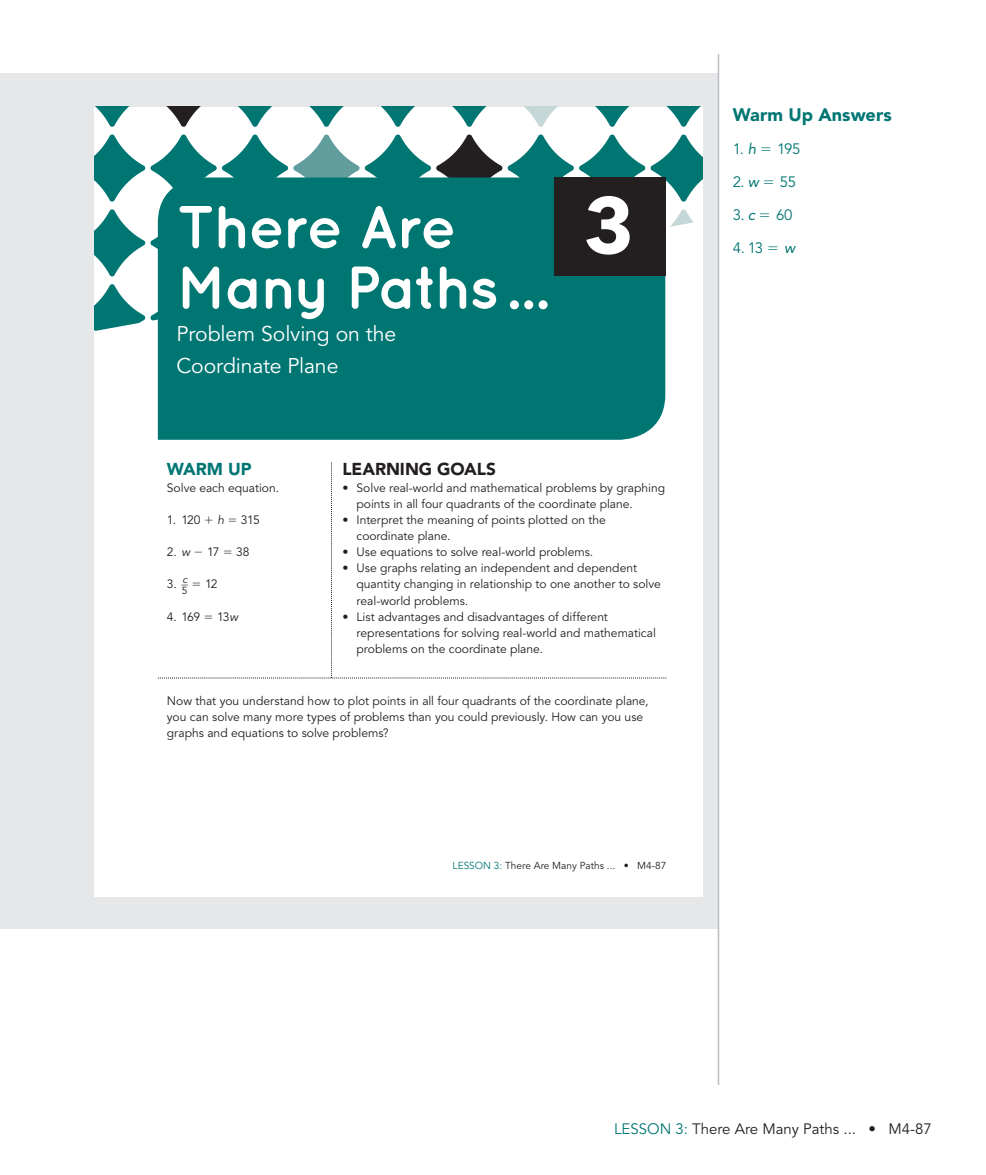
<style>
.page{position:relative;width:986px;height:1175px;background:#fff}
.page>*{position:absolute;margin:0;border:0;box-sizing:border-box;transform-origin:0 0}
.t1{font:700 78.6px "Avenir Next";color:#fff}
.t2{font:700 60.45px "Quicksand";letter-spacing:-.045em;color:#fff}
.t3{font:21.15px/32.2px "Avenir LT Std";letter-spacing:-.005em;color:#fff}
.t4{font:900 18px "Avenir LT Std";letter-spacing:.005em;color:#007673}
.t5{font:900 17.1px "Avenir LT Std";letter-spacing:-.005em;color:#231f20}
.t6{font:900 17.1px "Avenir LT Std";letter-spacing:-.005em;color:#007673}
.t7{font:15px "Avenir LT Std";color:#231f20}
.t8{font:15px "Avenir LT Std";letter-spacing:-.035em;color:#007673}
.t9{font:italic 15px "Avenir LT Std";color:#007673}
.t10{font:12.15px/16.2px "Avenir LT Std";color:#231f20}
.t11{font:10.35px "Avenir LT Std";color:#231f20}
.t12{font:10.05px "Avenir LT Std";color:#231f20}
.s1{font-family:"Mathematical Pi OTF1"}
.s2{font-style:italic}
.s3{color:#007673}
</style>
<div class="page">
<div style="left:0;top:73px;width:717px;height:856px;background:#e6e7e9"></div>
<hr style="left:717px;top:54px;width:2px;height:1030px;background:#bcbdc0">
<div style="left:94px;top:107px;width:608px;height:789px;background:#fff"></div>
<svg style="left:96px;top:107px;width:604px;height:20px"></svg>
<svg style="left:94px;top:134px;width:608px;height:68px"></svg>
<svg style="left:94px;top:209px;width:600px;height:68px"></svg>
<svg style="left:94px;top:284px;width:572px;height:49px"></svg>
<div style="left:158px;top:177px;width:507px;height:263px;background:#007673"></div>
<div style="left:554px;top:177px;width:111px;height:99px;background:#231f20"></div>
<svg style="left:158px;top:462px;width:508px;height:216px"></svg>
<h2 class="t2" style="left:176px;top:207px;width:282px">There Are</h2>
<h1 class="t1" style="left:584px;top:174px;width:52px">3</h1>
<h2 class="t2" style="left:176px;top:267px;width:372px">Many Paths ...</h2>
<h3 class="t3" style="left:176px;top:319px;width:221px">Problem Solving on the<br>Coordinate Plane</h3>
<h3 class="t5" style="left:342px;top:462px;width:155px">LEARNING GOALS</h3>
<p class="t10" style="left:356px;top:480px;width:310px;text-indent:-14px">• Solve real-world and mathematical problems by graphing points in all four quadrants of the coordinate plane.</p>
<p class="t10" style="left:356px;top:512px;width:251px;text-indent:-14px">• Interpret the meaning of points plotted on the coordinate plane.</p>
<p class="t10" style="left:342px;top:545px;width:252px">• Use equations to solve real-world problems.</p>
<p class="t10" style="left:356px;top:561px;width:306px;text-indent:-14px">• Use graphs relating an independent and dependent quantity changing in relationship to one another to solve real-world problems.</p>
<p class="t10" style="left:356px;top:609px;width:301px;text-indent:-14px">• List advantages and disadvantages of different representations for solving real-world and mathematical problems on the coordinate plane.</p>
<p class="t10" style="left:167px;top:693px;width:483px">Now that you understand how to plot points in all four quadrants of the coordinate plane, you can solve many more types of problems than you could previously. How can you use graphs and equations to solve problems?</p>
<h3 class="t6" style="left:167px;top:462px;width:86px">WARM UP</h3>
<p class="t10" style="left:167px;top:480px;width:114px">Solve each equation.</p>
<p class="t10" style="left:167px;top:512px;width:94px">1. 120 <span class="s1">1</span> <span class="s2">h</span> <span class="s1">5</span> 315</p>
<p class="t10" style="left:167px;top:545px;width:84px">2. <span class="s2">w</span> <span class="s1">2</span> 17 <span class="s1">5</span> 38</p>
<p class="t10" style="left:167px;top:577px;width:52px">3. <sup>__</sup><sup>c</sup> <span class="s1">5</span> 12</p>
<p class="t11" style="left:182px;top:586px;width:7px">5</p>
<p class="t10" style="left:167px;top:609px;width:73px">4. 169 <span class="s1">5</span> 13<span class="s2">w</span></p>
<p class="t12" style="left:452px;top:861px;width:215px"><span class="s3">LESSON 3:</span> There Are Many Paths ... • M4-87</p>
<h3 class="t4" style="left:732px;top:107px;width:161px">Warm Up Answers</h3>
<p class="t8" style="left:732px;top:142px;width:25px">1. <span class="s2">h</span></p>
<p class="t8" style="left:777px;top:142px;width:25px">195</p>
<p class="t8" style="left:732px;top:175px;width:28px">2. <span class="s2">w</span></p>
<p class="t8" style="left:780px;top:175px;width:18px">55</p>
<p class="t8" style="left:732px;top:208px;width:24px">3. <span class="s2">c</span></p>
<p class="t8" style="left:776px;top:208px;width:18px">60</p>
<p class="t8" style="left:732px;top:241px;width:32px">4. 13</p>
<p class="t9" style="left:784px;top:241px;width:13px">w</p>
<p class="t7" style="left:614px;top:1122px;width:319px"><span class="s3">LESSON 3:</span> There Are Many Paths ... • M4-87</p>
</div>
